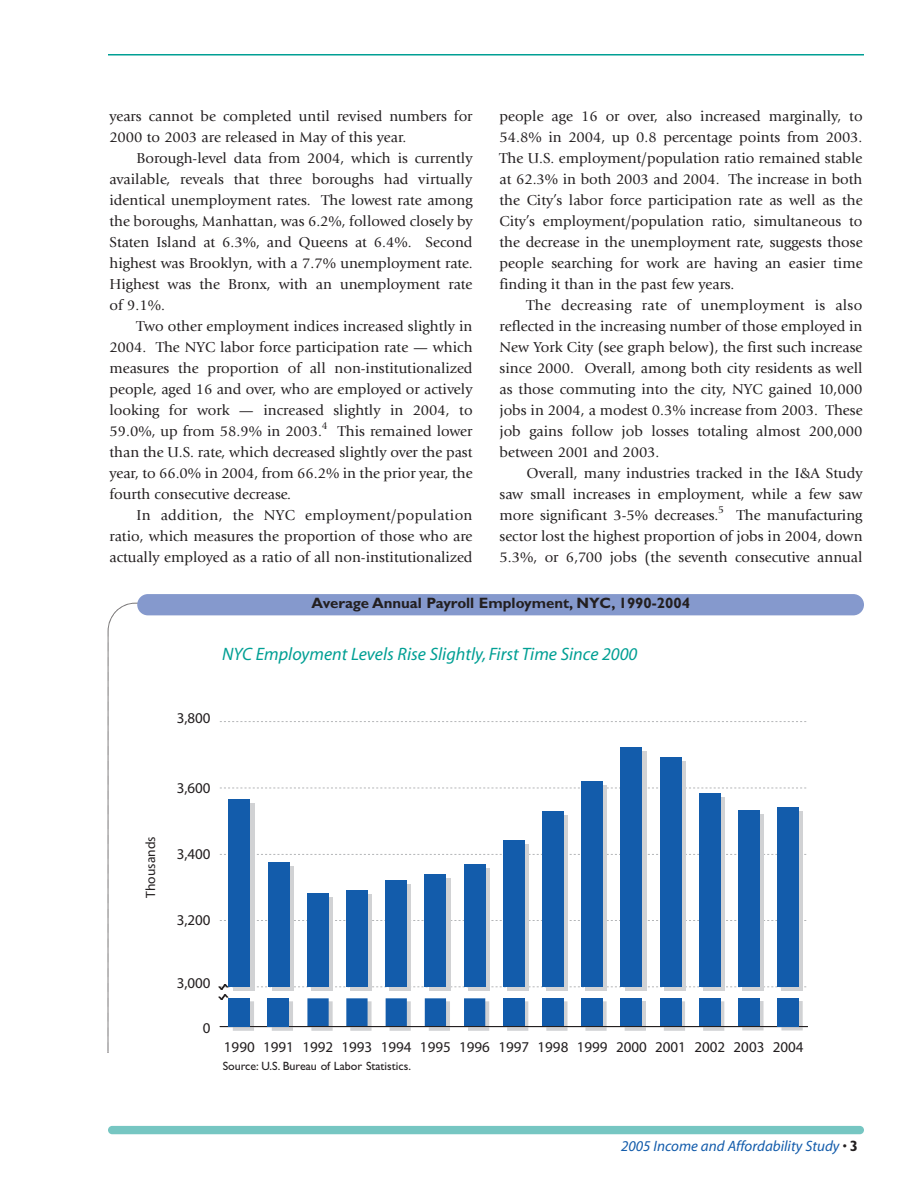
<style>
.page{position:relative;width:918px;height:1188px;background:#fff}
.page>*{position:absolute;margin:0;border:0;box-sizing:border-box;transform-origin:0 0}
.t1{font:italic 18px "Myriad";color:#009f94}
.t2{font:15px/21px "Giovanni";color:#231f20;text-align:justify}
.t3{font:15px "Myriad";color:#231f20}
.t4{font:700 15px "Gill Sans";color:#231f20}
.t5{font:italic 15px "Myriad";color:#135cab}
.t6{font:13.5px "Myriad";color:#231f20}
.t7{font:12px "Gill Sans";color:#231f20}
.t8{font:10.5px "Giovanni";color:#231f20}
.s1{color:#231f20}
.s2{font-family:"Gill Sans";font-weight:700;font-style:normal;color:#231f20}
</style>
<div class="page">
<div style="left:108px;top:1126px;width:756px;height:8px;background:#76c6c2;border-radius:4px"></div>
<hr style="left:108px;top:54px;width:756px;height:2px;background:#009f94">
<svg style="left:108px;top:603px;width:199px;height:449px"></svg>
<div style="left:137px;top:594px;width:727px;height:21px;background:#8599cd;border-radius:11px"></div>
<div style="left:220px;top:646px;width:448px;height:27px;background:#fff"></div>
<div style="left:140px;top:685px;width:721px;height:403px;background:#fff"></div>
<svg style="left:220px;top:920px;width:587px;height:1px"></svg>
<svg style="left:220px;top:854px;width:587px;height:1px"></svg>
<svg style="left:220px;top:788px;width:586px;height:1px"></svg>
<svg style="left:220px;top:721px;width:587px;height:1px"></svg>
<div style="left:233px;top:803px;width:21px;height:188px;background:#d1d2d4"></div>
<div style="left:272px;top:867px;width:22px;height:124px;background:linear-gradient(to bottom,#d1d2d4,#d1d2d4)"></div>
<svg style="left:328px;top:898px;width:5px;height:85px"></svg>
<div style="left:351px;top:894px;width:21px;height:97px;background:#d1d2d4"></div>
<div style="left:390px;top:884px;width:21px;height:107px;background:#d1d2d4"></div>
<div style="left:429px;top:879px;width:21px;height:112px;background:#d1d2d4"></div>
<div style="left:468px;top:869px;width:22px;height:122px;background:linear-gradient(to bottom,#d1d2d4,#d1d2d4)"></div>
<div style="left:507px;top:844px;width:22px;height:147px;background:linear-gradient(to bottom,#d1d2d4,#d1d2d4)"></div>
<div style="left:547px;top:816px;width:21px;height:175px;background:#d1d2d4"></div>
<div style="left:586px;top:785px;width:21px;height:206px;background:#d1d2d4"></div>
<div style="left:625px;top:751px;width:21px;height:240px;background:#d1d2d4"></div>
<div style="left:664px;top:762px;width:22px;height:229px;background:linear-gradient(to bottom,#d1d2d4,#d1d2d4)"></div>
<div style="left:703px;top:798px;width:22px;height:193px;background:linear-gradient(to bottom,#d1d2d4,#d1d2d4)"></div>
<div style="left:743px;top:815px;width:21px;height:176px;background:#d1d2d4"></div>
<div style="left:782px;top:811px;width:21px;height:180px;background:#d1d2d4"></div>
<div style="left:229px;top:799px;width:21px;height:188px;background:#135cab"></div>
<div style="left:268px;top:863px;width:21px;height:124px;background:#135cab"></div>
<div style="left:307px;top:893px;width:21px;height:94px;background:#135cab"></div>
<div style="left:346px;top:890px;width:22px;height:97px;background:#135cab"></div>
<div style="left:386px;top:880px;width:21px;height:107px;background:#135cab"></div>
<div style="left:425px;top:874px;width:21px;height:113px;background:#135cab"></div>
<div style="left:464px;top:864px;width:21px;height:123px;background:#135cab"></div>
<div style="left:503px;top:840px;width:21px;height:147px;background:#135cab"></div>
<div style="left:542px;top:812px;width:22px;height:175px;background:#135cab"></div>
<div style="left:582px;top:781px;width:21px;height:206px;background:#135cab"></div>
<div style="left:621px;top:747px;width:21px;height:240px;background:#135cab"></div>
<div style="left:660px;top:758px;width:21px;height:229px;background:#135cab"></div>
<div style="left:699px;top:793px;width:21px;height:194px;background:#135cab"></div>
<div style="left:738px;top:811px;width:22px;height:176px;background:#135cab"></div>
<div style="left:778px;top:807px;width:21px;height:180px;background:#135cab"></div>
<svg style="left:218px;top:983px;width:590px;height:48px"></svg>
<hr style="left:220px;top:1026px;width:588px;height:1px;background:#231f20">
<div style="left:229px;top:998px;width:21px;height:29px;background:#135cab"></div>
<div style="left:268px;top:998px;width:21px;height:29px;background:#135cab"></div>
<div style="left:777px;top:998px;width:22px;height:28px;background:#135cab"></div>
<p class="t2" style="left:110px;top:107px;width:365px">years cannot be completed until revised numbers for<br>2000 to 2003 are released in May of this year.</p>
<p class="t2" style="left:110px;top:149px;width:365px;text-indent:27px">Borough-level data from 2004, which is currently available, reveals that three boroughs had virtually identical unemployment rates. The lowest rate among the boroughs, Manhattan, was 6.2%, followed closely by Staten Island at 6.3%, and Queens at 6.4%. Second highest was Brooklyn, with a 7.7% unemployment rate.<br>Highest was the Bronx, with an unemployment rate of 9.1%.</p>
<p class="t2" style="left:110px;top:317px;width:365px;text-indent:27px">Two other employment indices increased slightly in 2004. The NYC labor force participation rate — which measures the proportion of all non-institutionalized people, aged 16 and over, who are employed or actively looking for work — increased slightly in 2004, to 59.0%, up from 58.9% in 2003.</p>
<p class="t8" style="left:322px;top:421px;width:7px">4</p>
<p class="t2" style="left:110px;top:422px;width:365px;text-indent:228px">This remained lower than the U.S. rate, which decreased slightly over the past year, to 66.0% in 2004, from 66.2% in the prior year, the fourth consecutive decrease.</p>
<p class="t2" style="left:110px;top:506px;width:365px;text-indent:27px">In addition, the NYC employment/population ratio, which measures the proportion of those who are actually employed as a ratio of all non-institutionalized</p>
<p class="t2" style="left:500px;top:107px;width:365px">people age 16 or over, also increased marginally, to 54.8% in 2004, up 0.8 percentage points from 2003.<br>The U.S. employment/population ratio remained stable at 62.3% in both 2003 and 2004. The increase in both the City’s labor force participation rate as well as the City’s employment/population ratio, simultaneous to the decrease in the unemployment rate, suggests those people searching for work are having an easier time finding it than in the past few years.</p>
<p class="t2" style="left:500px;top:296px;width:365px;text-indent:27px">The decreasing rate of unemployment is also reflected in the increasing number of those employed in New York City (see graph below), the first such increase since 2000. Overall, among both city residents as well as those commuting into the city, NYC gained 10,000 jobs in 2004, a modest 0.3% increase from 2003. These job gains follow job losses totaling almost 200,000 between 2001 and 2003.</p>
<p class="t2" style="left:500px;top:464px;width:365px;text-indent:27px">Overall, many industries tracked in the I&amp;A Study saw small increases in employment, while a few saw more significant 3-5% decreases.</p>
<p class="t8" style="left:718px;top:505px;width:7px">5</p>
<p class="t2" style="left:500px;top:506px;width:365px;text-indent:237px">The manufacturing sector lost the highest proportion of jobs in 2004, down 5.3%, or 6,700 jobs (the seventh consecutive annual</p>
<p class="t4" style="left:311px;top:597px;width:380px">Average Annual Payroll Employment, NYC, 1990-2004</p>
<p class="t1" style="left:222px;top:647px;width:417px">NYC Employment Levels Rise Slightly, First Time Since 2000</p>
<p class="t3" style="left:177px;top:712px;width:35px">3,800</p>
<p class="t6" style="left:146px;top:898px;width:63px;rotate:-90deg">Thousands</p>
<p class="t3" style="left:177px;top:782px;width:35px">3,600</p>
<p class="t3" style="left:177px;top:848px;width:35px">3,400</p>
<p class="t3" style="left:177px;top:915px;width:35px">3,200</p>
<p class="t3" style="left:177px;top:977px;width:35px">3,000</p>
<p class="t3" style="left:232px;top:1041px;width:573px">990 991 992 993 994 995 996 997 998 999 000 001 002 003 2004</p>
<p class="t7" style="left:223px;top:1058px;width:190px">Source: U.S. Bureau of Labor Statistics.</p>
<p class="t5" style="left:621px;top:1141px;width:238px">2005 Income and Affordability Study <span class="s1">•</span> <span class="s2">3</span></p>
</div>
